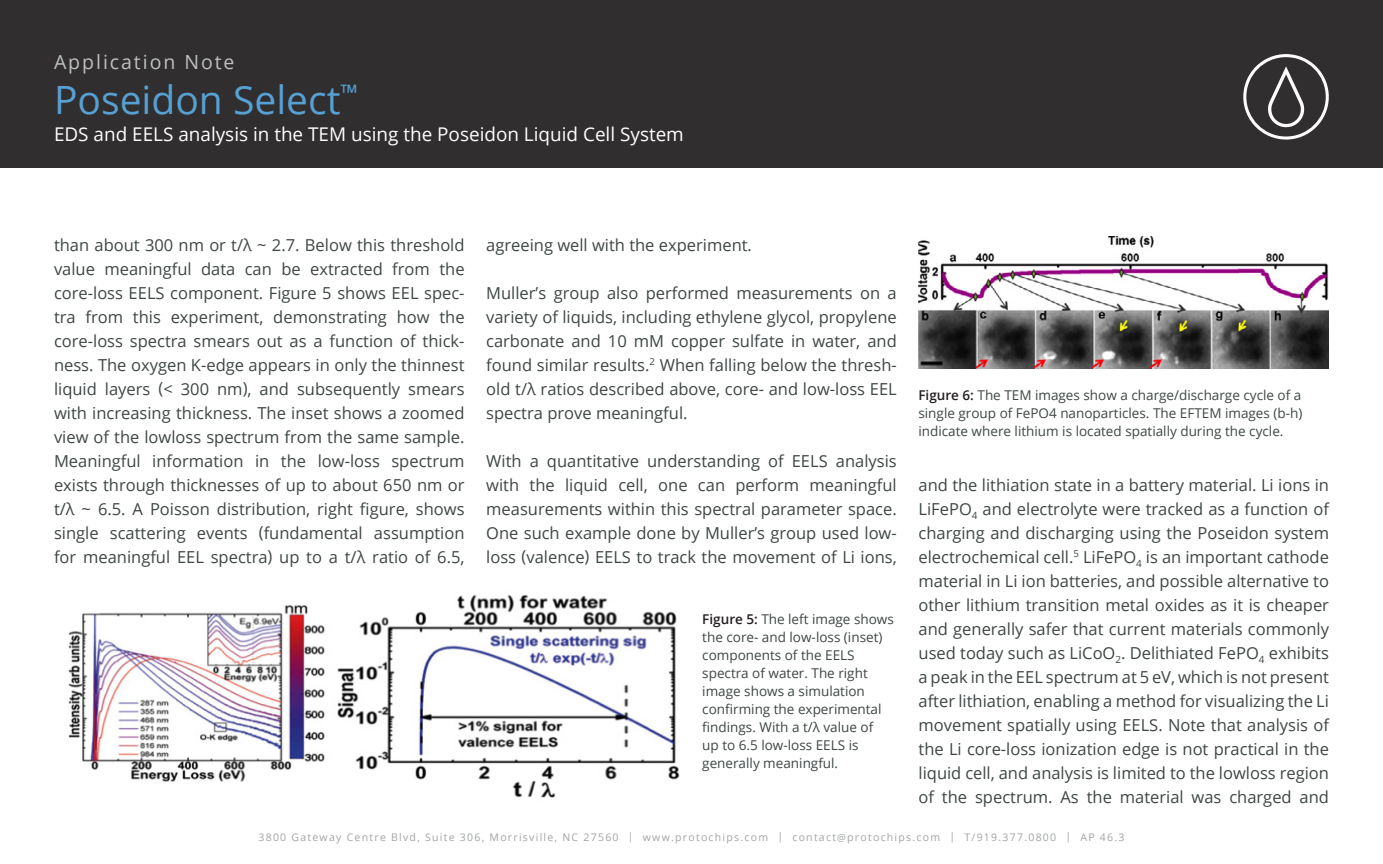
<style>
.page{position:relative;width:1383px;height:864px;background:#fff}
.page>*{position:absolute;margin:0;border:0;box-sizing:border-box;transform-origin:0 0}
.t1{font:39px "Open Sans";color:#56a0d3}
.t2{font:19.5px "Open Sans";letter-spacing:.1em;color:#bec0c2}
.t3{font:18.9px "Open Sans";color:#fff}
.t4{font:16.5px/24px "Open Sans";color:#3e4645;text-align:justify}
.t5{font:13.5px/18px "Open Sans";color:#3e4645;text-align:justify}
.t6{font:10.5px "Open Sans";letter-spacing:.12em;color:#a1a3a6}
.s1{font-weight:600;color:#231f20}
.s2{font-size:9.75px}
</style>
<div class="page">
<div style="left:0;top:0;width:1382px;height:168px;background:#302e2f"></div>
<svg style="left:1243px;top:54px;width:85px;height:86px"></svg>
<img style="left:918px;top:236px;width:410px;height:132px">
<img style="left:69px;top:594px;width:611px;height:204px">
<p class="t2" style="left:54px;top:48px;width:182px">Application Note</p>
<h1 class="t1" style="left:54px;top:73px;width:305px">Poseidon Select<sup>™</sup></h1>
<p class="t3" style="left:54px;top:121px;width:631px">EDS and EELS analysis in the TEM using the Poseidon Liquid Cell System</p>
<p class="t4" style="left:54px;top:232px;width:412px">than about 300 nm or t/λ ~ 2.7. Below this threshold value meaningful data can be extracted from the core-loss EELS component. Figure 5 shows EEL spec&shy;tra from this experiment, demonstrating how the core-loss spectra smears out as a function of thick&shy;ness. The oxygen K-edge appears in only the thinnest liquid layers (&lt; 300 nm), and subsequently smears with increasing thickness. The inset shows a zoomed view of the lowloss spectrum from the same sample.<br>Meaningful information in the low-loss spectrum exists through thicknesses of up to about 650 nm or t/λ ~ 6.5. A Poisson distribution, right figure, shows single scattering events (fundamental assumption for meaningful EEL spectra) up to a t/λ ratio of 6.5,</p>
<p class="t4" style="left:486px;top:232px;width:267px">agreeing well with the experiment.</p>
<p class="t4" style="left:486px;top:280px;width:412px">Muller’s group also performed measurements on a variety of liquids, including ethylene glycol, propylene carbonate and 10 mM copper sulfate in water, and found similar results.<sup>2</sup> When falling below the thresh&shy;old t/λ ratios described above, core- and low-loss EEL spectra prove meaningful.</p>
<p class="t4" style="left:486px;top:448px;width:412px">With a quantitative understanding of EELS analysis with the liquid cell, one can perform meaningful measurements within this spectral parameter space.<br>One such example done by Muller’s group used low&shy;loss (valence) EELS to track the movement of Li ions,</p>
<p class="t5" style="left:702px;top:610px;width:193px;text-align:left"><span class="s1">Figure 5:</span> The left image shows the core- and low-loss (inset) components of the EELS spectra of water. The right image shows a simulation confirming the experimental findings. With a t/λ value of<br>up to 6.5 low-loss EELS is generally meaningful.</p>
<p class="t5" style="left:918px;top:386px;width:385px"><span class="s1">Figure 6:</span> The TEM images show a charge/discharge cycle of a single group of FePO4 nanoparticles. The EFTEM images (b-h) indicate where lithium is located spatially during the cycle.</p>
<p class="t4" style="left:918px;top:472px;width:412px">and the lithiation state in a battery material. Li ions in LiFePO<sub>4</sub> and electrolyte were tracked as a function of charging and discharging using the Poseidon system electrochemical cell.<sup>5</sup> LiFePO<sub>4</sub> is an important cathode material in Li ion batteries, and possible alternative to other lithium transition metal oxides as it is cheaper and generally safer that current materials commonly used today such as LiCoO<sub>2</sub>. Delithiated FePO<sub>4</sub> exhibits a peak in the EEL spectrum at 5 eV, which is not present after lithiation, enabling a method for visualizing the Li movement spatially using EELS. Note that analysis of the Li core-loss ionization edge is not practical in the liquid cell, and analysis is limited to the lowloss region of the spectrum. As the material was charged and</p>
<p class="t6" style="left:258px;top:830px;width:867px">3800 Gateway Centre Blvd, Suite 306, Morrisville, NC 27560 | www.protochips.com | contact<span class="s2">@</span>protochips.com | T/919.377.0800 | AP 46.3</p>
</div>
